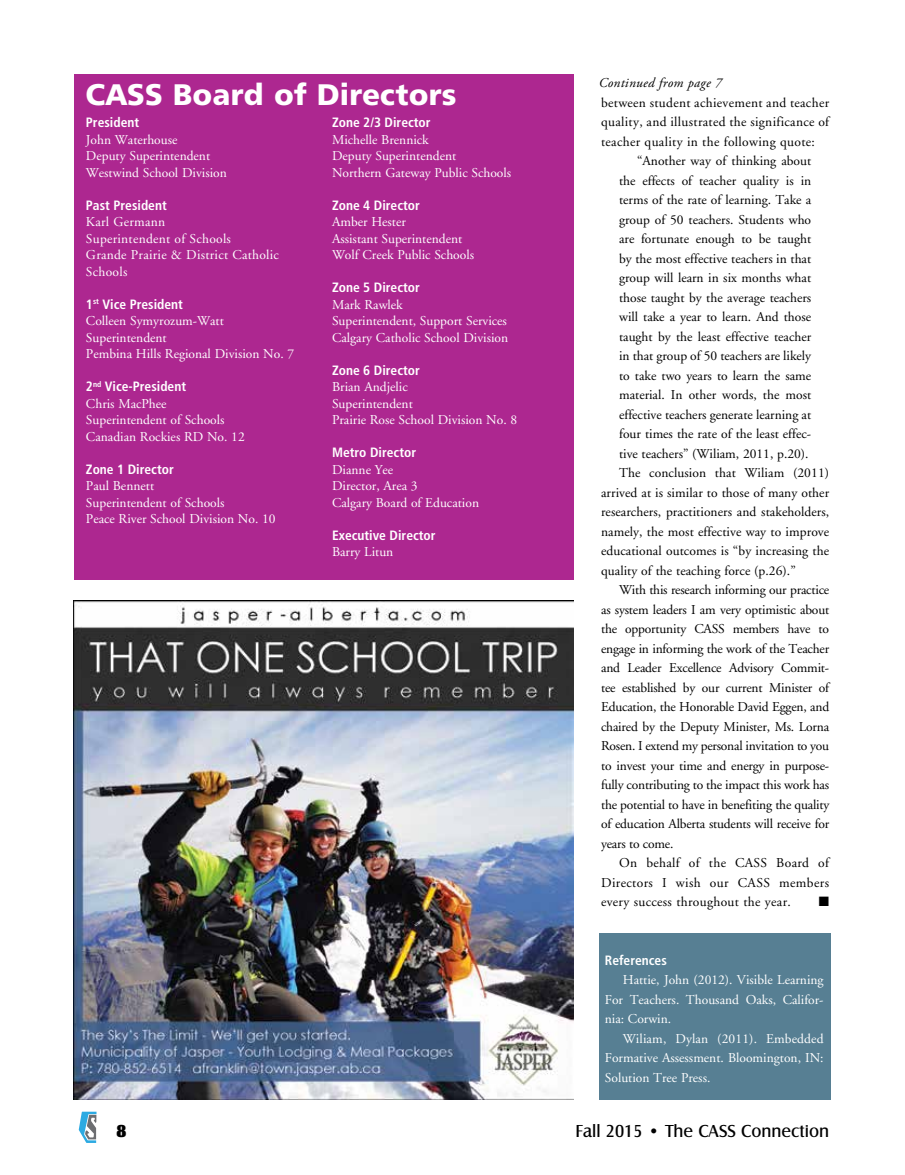
<style>
.page{position:relative;width:905px;height:1175px;background:#fff}
.page>*{position:absolute;margin:0;border:0;box-sizing:border-box;transform-origin:0 0}
.t1{font:29.85px "Humanist 777 BT Black B";color:#fff}
.t2{font:18px "Castle T";color:#000}
.t3{font:18px "Castle T Ultr";color:#000}
.t4{font:13.5px/19.5px "Adobe Garamond";color:#000;text-align:justify}
.t5{font:13.5px/16.5px "Adobe Garamond";color:#fff}
.t6{font:700 condensed 13.5px "Frutiger";color:#fff}
.t7{font:13.5px/16.5px "Adobe Garamond";letter-spacing:.02em;color:#fff}
.t8{font:13.5px "Adobe Garamond";letter-spacing:.025em;color:#000}
.t9{font:13.5px "Adobe Garamond";letter-spacing:.03em;color:#000}
.t10{font:italic 13.5px "Adobe Garamond Pro";letter-spacing:.025em;color:#000}
.t11{font:13.5px "Zapf Dingbats";color:#000}
</style>
<div class="page">
<svg style="left:79px;top:1111px;width:17px;height:31px"></svg>
<div style="left:599px;top:933px;width:231px;height:166px;background:#577f93"></div>
<div style="left:75px;top:75px;width:498px;height:505px;background:#ad2790"></div>
<img style="left:73px;top:600px;width:500px;height:500px">
<h1 class="t1" style="left:85px;top:75px;width:372px">CASS Board of Directors</h1>
<p class="t6" style="left:86px;top:115px;width:55px">President</p>
<p class="t5" style="left:86px;top:132px;width:142px">John Waterhouse<br>Deputy Superintendent<br>Westwind School Division</p>
<p class="t6" style="left:86px;top:197px;width:82px">Past President</p>
<p class="t7" style="left:86px;top:214px;width:194px">Karl Germann<br>Superintendent of Schools<br>Grande Prairie &amp; District Catholic<br>Schools</p>
<p class="t6" style="left:86px;top:296px;width:99px">1<sup>st</sup> Vice President</p>
<p class="t5" style="left:86px;top:313px;width:210px">Colleen Symyrozum-Watt<br>Superintendent<br>Pembina Hills Regional Division No. 7</p>
<p class="t6" style="left:86px;top:379px;width:102px">2<sup>nd</sup> Vice-President</p>
<p class="t5" style="left:86px;top:396px;width:160px">Chris MacPhee<br>Superintendent of Schools<br>Canadian Rockies RD No. 12</p>
<p class="t6" style="left:86px;top:461px;width:89px">Zone 1 Director</p>
<p class="t5" style="left:86px;top:478px;width:191px">Paul Bennett<br>Superintendent of Schools<br>Peace River School Division No. 10</p>
<p class="t6" style="left:332px;top:115px;width:100px">Zone 2/3 Director</p>
<p class="t5" style="left:332px;top:132px;width:181px">Michelle Brennick<br>Deputy Superintendent<br>Northern Gateway Public Schools</p>
<p class="t6" style="left:332px;top:197px;width:89px">Zone 4 Director</p>
<p class="t5" style="left:332px;top:214px;width:144px">Amber Hester<br>Assistant Superintendent<br>Wolf Creek Public Schools</p>
<p class="t6" style="left:332px;top:280px;width:89px">Zone 5 Director</p>
<p class="t5" style="left:332px;top:297px;width:178px">Mark Rawlek<br>Superintendent, Support Services<br>Calgary Catholic School Division</p>
<p class="t6" style="left:332px;top:362px;width:89px">Zone 6 Director</p>
<p class="t5" style="left:332px;top:379px;width:187px">Brian Andjelic<br>Superintendent<br>Prairie Rose School Division No. 8</p>
<p class="t6" style="left:332px;top:445px;width:86px">Metro Director</p>
<p class="t5" style="left:332px;top:462px;width:148px">Dianne Yee<br>Director, Area 3<br>Calgary Board of Education</p>
<p class="t6" style="left:332px;top:527px;width:105px">Executive Director</p>
<p class="t5" style="left:332px;top:544px;width:63px">Barry Litun</p>
<p class="t10" style="left:598px;top:74px;width:125px">Continued from page 7</p>
<p class="t4" style="left:601px;top:93px;width:230px">between student achievement and teacher quality, and illustrated the significance of teacher quality in the following quote:</p>
<p class="t4" style="left:637px;top:151px;width:176px">“Another way of thinking about</p>
<p class="t4" style="left:619px;top:171px;width:194px">the effects of teacher quality is in</p>
<p class="t4" style="left:619px;top:190px;width:194px">terms of the rate of learning. Take a</p>
<p class="t4" style="left:619px;top:210px;width:193px">group of 50 teachers. Students who</p>
<p class="t4" style="left:619px;top:229px;width:193px">are fortunate enough to be taught</p>
<p class="t4" style="left:619px;top:249px;width:194px">by the most effective teachers in that</p>
<p class="t4" style="left:619px;top:268px;width:194px">group will learn in six months what</p>
<p class="t4" style="left:619px;top:288px;width:193px">those taught by the average teachers</p>
<p class="t4" style="left:619px;top:307px;width:194px">will take a year to learn. And those</p>
<p class="t4" style="left:619px;top:327px;width:194px">taught by the least effective teacher</p>
<p class="t4" style="left:619px;top:346px;width:193px">in that group of 50 teachers are likely</p>
<p class="t4" style="left:619px;top:366px;width:193px">to take two years to learn the same</p>
<p class="t4" style="left:619px;top:385px;width:194px">material. In other words, the most</p>
<p class="t4" style="left:619px;top:405px;width:193px">effective teachers generate learning at</p>
<p class="t4" style="left:619px;top:424px;width:194px">four times the rate of the least effec-</p>
<p class="t4" style="left:619px;top:444px;width:191px">tive teachers” (Wiliam, 2011, p.20).</p>
<p class="t4" style="left:619px;top:463px;width:212px">The conclusion that Wiliam (2011)</p>
<p class="t4" style="left:601px;top:483px;width:230px">arrived at is similar to those of many other</p>
<p class="t4" style="left:601px;top:502px;width:230px">researchers, practitioners and stakeholders,</p>
<p class="t4" style="left:601px;top:522px;width:230px">namely, the most effective way to improve</p>
<p class="t4" style="left:601px;top:541px;width:230px">educational outcomes is “by increasing the</p>
<p class="t4" style="left:601px;top:561px;width:196px">quality of the teaching force (p.26).”</p>
<p class="t4" style="left:619px;top:580px;width:212px">With this research informing our practice</p>
<p class="t4" style="left:601px;top:600px;width:229px">as system leaders I am very optimistic about</p>
<p class="t4" style="left:601px;top:619px;width:229px">the opportunity CASS members have to</p>
<p class="t4" style="left:601px;top:639px;width:230px">engage in informing the work of the Teacher</p>
<p class="t4" style="left:601px;top:658px;width:229px">and Leader Excellence Advisory Commit-</p>
<p class="t4" style="left:601px;top:678px;width:230px">tee established by our current Minister of</p>
<p class="t4" style="left:601px;top:697px;width:230px">Education, the Honorable David Eggen, and</p>
<p class="t4" style="left:601px;top:717px;width:230px">chaired by the Deputy Minister, Ms. Lorna</p>
<p class="t4" style="left:601px;top:736px;width:229px">Rosen. I extend my personal invitation to you</p>
<p class="t4" style="left:601px;top:756px;width:230px">to invest your time and energy in purpose-</p>
<p class="t4" style="left:601px;top:775px;width:230px">fully contributing to the impact this work has</p>
<p class="t4" style="left:601px;top:795px;width:230px">the potential to have in benefiting the quality</p>
<p class="t4" style="left:601px;top:814px;width:230px">of education Alberta students will receive for</p>
<p class="t4" style="left:601px;top:834px;width:74px">years to come.</p>
<p class="t8" style="left:619px;top:855px;width:211px">On behalf of the CASS Board of</p>
<p class="t9" style="left:601px;top:875px;width:229px">Directors I wish our CASS members</p>
<p class="t8" style="left:601px;top:894px;width:191px">every success throughout the year.</p>
<p class="t11" style="left:818px;top:895px;width:12px">■</p>
<p class="t6" style="left:604px;top:952px;width:64px">References</p>
<p class="t5" style="left:604px;top:970px;width:220px;line-height:19.5px;text-align:justify;text-indent:18px">Hattie, John (2012). Visible Learning For Teachers. Thousand Oaks, Califor&shy;nia: Corwin.</p>
<p class="t5" style="left:604px;top:1029px;width:220px;line-height:19.5px;text-align:justify;text-indent:18px">Wiliam, Dylan (2011). Embedded Formative Assessment. Bloomington, IN:<br>Solution Tree Press.</p>
<h2 class="t3" style="left:116px;top:1120px;width:12px">8</h2>
<h2 class="t2" style="left:575px;top:1121px;width:255px">Fall 2015 • The CASS Connection</h2>
</div>
